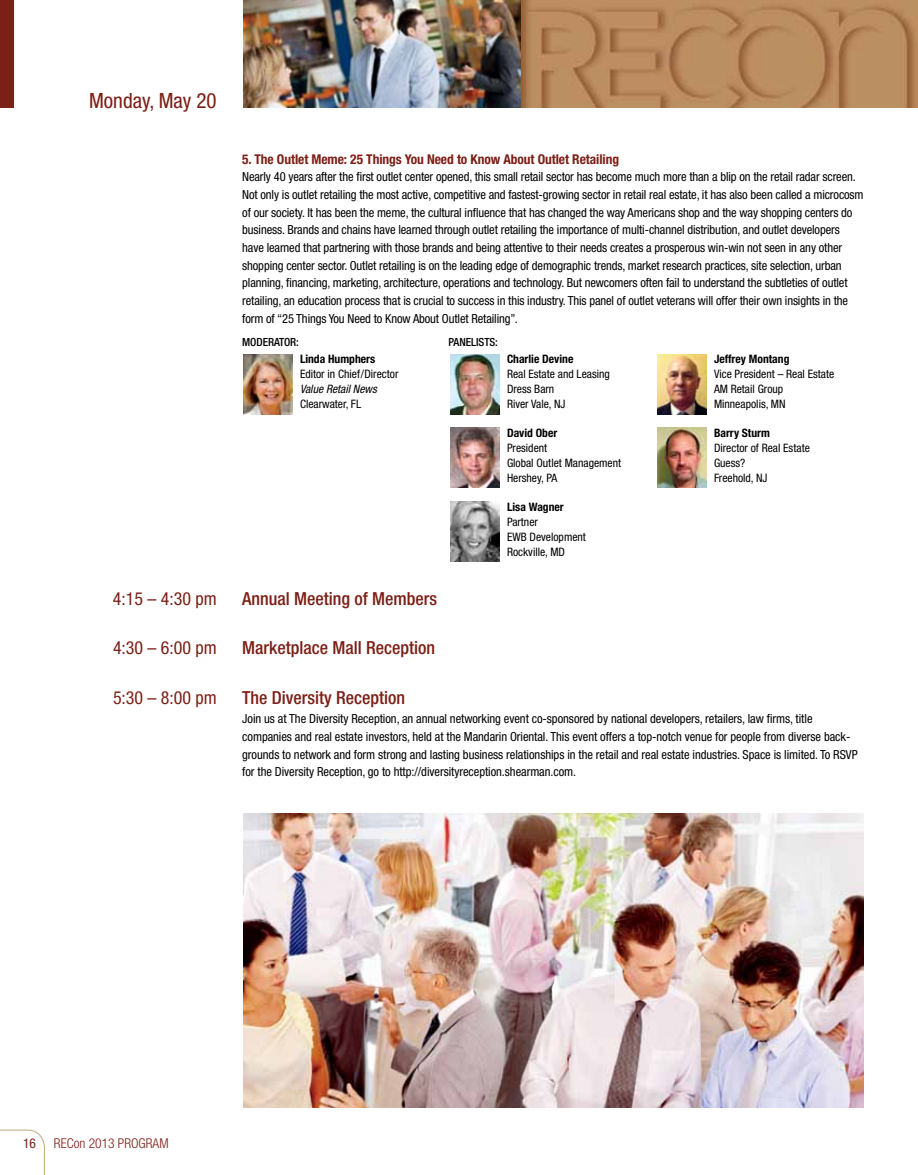
<style>
.page{position:relative;width:918px;height:1175px;background:#fff}
.page>*{position:absolute;margin:0;border:0;box-sizing:border-box;transform-origin:0 0}
.t1{font:condensed 21px "Helvetica Neue";color:#7c1f16}
.t2{font:500 condensed 18px "Helvetica Neue";color:#7c1f16}
.t3{font:condensed 18px "Helvetica Neue";color:#7c1f16}
.t4{font:700 condensed 13.5px "Helvetica Neue";letter-spacing:-.005em;color:#7c1f16}
.t5{font:300 condensed 13.5px "Helvetica Neue";color:#7c1f16}
.t6{font:condensed 13.5px "Helvetica Neue";color:#7c1f16}
.t7{font:condensed 12.6px/17.7px "Helvetica Neue";letter-spacing:-.01em;color:#000}
.t8{font:condensed 11.7px/15px "Helvetica Neue";color:#000}
.t9{font:700 condensed 11.7px "Helvetica Neue";color:#000}
.t10{font:italic condensed 11.7px "Helvetica Neue";color:#000}
.t11{font:500 condensed 11.25px "Helvetica Neue";letter-spacing:-.005em;color:#000}
</style>
<div class="page">
<div style="left:0;top:0;width:14px;height:108px;background:#7c1f16"></div>
<svg style="left:0;top:1129px;width:45px;height:45px"></svg>
<img style="left:521px;top:0;width:397px;height:108px">
<img style="left:243px;top:0;width:278px;height:108px">
<img style="left:243px;top:354px;width:49px;height:60px">
<img style="left:450px;top:354px;width:50px;height:60px">
<img style="left:657px;top:354px;width:49px;height:60px">
<img style="left:450px;top:428px;width:50px;height:59px">
<img style="left:657px;top:428px;width:49px;height:59px">
<img style="left:450px;top:501px;width:50px;height:60px">
<img style="left:243px;top:813px;width:621px;height:294px">
<h1 class="t1" style="left:89px;top:88px;width:129px">Monday, May 20</h1>
<p class="t4" style="left:242px;top:151px;width:378px">5. The Outlet Meme: 25 Things You Need to Know About Outlet Retailing</p>
<p class="t7" style="left:242px;top:168px;width:623px">Nearly 40 years after the first outlet center opened, this small retail sector has become much more than a blip on the retail radar screen.<br>Not only is outlet retailing the most active, competitive and fastest-growing sector in retail real estate, it has also been called a microcosm of our society. It has been the meme, the cultural influence that has changed the way Americans shop and the way shopping centers do business. Brands and chains have learned through outlet retailing the importance of multi-channel distribution, and outlet developers have learned that partnering with those brands and being attentive to their needs creates a prosperous win-win not seen in any other shopping center sector. Outlet retailing is on the leading edge of demographic trends, market research practices, site selection, urban planning, financing, marketing, architecture, operations and technology. But newcomers often fail to understand the subtleties of outlet retailing, an education process that is crucial to success in this industry. This panel of outlet veterans will offer their own insights in the form of “25 Things You Need to Know About Outlet Retailing”.</p>
<p class="t11" style="left:242px;top:336px;width:58px">Moderator:</p>
<p class="t11" style="left:448px;top:336px;width:51px">Panelists:</p>
<p class="t9" style="left:300px;top:352px;width:77px">Linda Humphers</p>
<p class="t8" style="left:300px;top:367px;width:100px">Editor in Chief/Director</p>
<p class="t10" style="left:300px;top:382px;width:78px">Value Retail News</p>
<p class="t8" style="left:300px;top:397px;width:63px">Clearwater, FL</p>
<p class="t9" style="left:507px;top:352px;width:68px">Charlie Devine</p>
<p class="t8" style="left:507px;top:367px;width:104px">Real Estate and Leasing<br>Dress Barn<br>River Vale, NJ</p>
<p class="t9" style="left:714px;top:352px;width:77px">Jeffrey Montang</p>
<p class="t8" style="left:714px;top:367px;width:122px">Vice President – Real Estate<br>AM Retail Group<br>Minneapolis, MN</p>
<p class="t9" style="left:507px;top:426px;width:52px">David Ober</p>
<p class="t8" style="left:507px;top:440px;width:116px">President<br>Global Outlet Management<br>Hershey, PA</p>
<p class="t9" style="left:507px;top:499px;width:58px">Lisa Wagner</p>
<p class="t8" style="left:507px;top:514px;width:80px">Partner<br>EWB Development<br>Rockville, MD</p>
<p class="t9" style="left:714px;top:426px;width:57px">Barry Sturm</p>
<p class="t8" style="left:714px;top:440px;width:97px">Director of Real Estate<br>Guess?<br>Freehold, NJ</p>
<h2 class="t3" style="left:113px;top:588px;width:105px">4:15 – 4:30 pm</h2>
<h2 class="t2" style="left:242px;top:587px;width:196px">Annual Meeting of Members</h2>
<h2 class="t3" style="left:113px;top:637px;width:105px">4:30 – 6:00 pm</h2>
<h2 class="t2" style="left:242px;top:637px;width:194px">Marketplace Mall Reception</h2>
<h2 class="t3" style="left:113px;top:687px;width:105px">5:30 – 8:00 pm</h2>
<h2 class="t2" style="left:242px;top:686px;width:164px">The Diversity Reception</h2>
<p class="t7" style="left:242px;top:710px;width:617px">Join us at The Diversity Reception, an annual networking event co-sponsored by national developers, retailers, law firms, title companies and real estate investors, held at the Mandarin Oriental. This event offers a top-notch venue for people from diverse back&shy;grounds to network and form strong and lasting business relationships in the retail and real estate industries. Space is limited. To RSVP for the Diversity Reception, go to http://diversityreception.shearman.com.</p>
<p class="t6" style="left:23px;top:1135px;width:14px">16</p>
<p class="t5" style="left:54px;top:1135px;width:116px">RECon 2013 PROGRAM</p>
</div>
